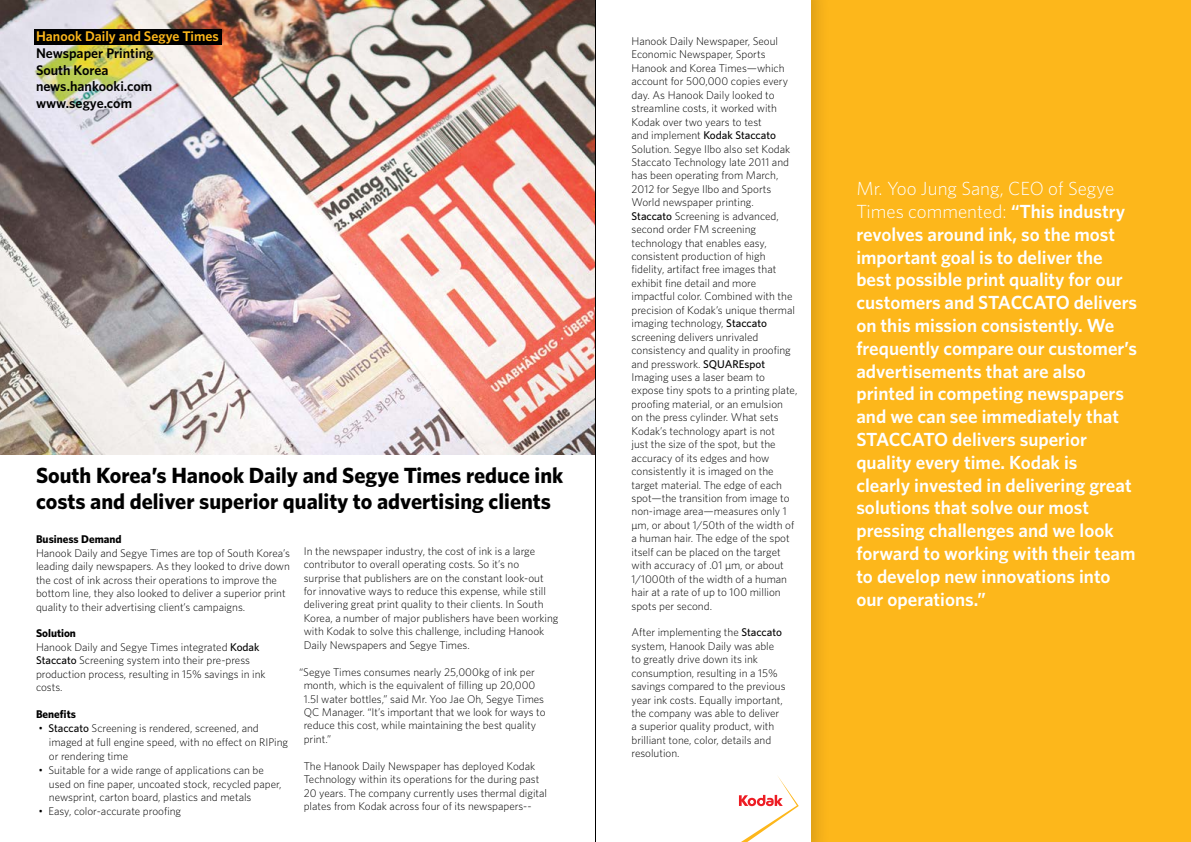
<style>
.page{position:relative;width:1191px;height:842px;background:#fff}
.page>*{position:absolute;margin:0;border:0;box-sizing:border-box;transform-origin:0 0}
.t1{font:700 22px/26.4px "Whitney K";color:#000}
.t2{font:600 19px/22.8px "Whitney K";color:#fff}
.t3{font:600 14px/16.8px "Whitney K";color:#000}
.t4{font:600 14px "Whitney K";color:#fdb71b}
.t5{font:300 11.2px/13.4px "Whitney K";color:#000}
.t6{font:700 11.2px "Whitney K";color:#000}
.s1{font-weight:500}
.s2{font-weight:700}
.s3{font-weight:300}
</style>
<div class="page">
<div style="left:810px;top:0;width:381px;height:842px;background:#fdb71b"></div>
<div style="left:0;top:0;width:831px;height:842px;background:#000;opacity:.15"></div>
<div style="left:0;top:0;width:810px;height:842px;background:#fff"></div>
<img style="left:0;top:0;width:595px;height:454px">
<div style="left:34px;top:29px;width:187px;height:16px;background:#000"></div>
<svg style="left:739px;top:776px;width:59px;height:66px"></svg>
<hr style="left:595px;top:0;width:1px;height:842px;background:#000">
<p class="t4" style="left:36px;top:27px;width:184px">Hanook Daily and Segye Times</p>
<p class="t3" style="left:36px;top:44px;width:119px">Newspaper Printing<br>South Korea news.hankooki.com www.segye.com</p>
<p class="t5" style="left:631px;top:34px;width:167px">Hanook Daily Newspaper, Seoul<br>Economic Newspaper, Sports<br>Hanook and Korea Times—which account for 500,000 copies every day. As Hanook Daily looked to streamline costs, it worked with<br>Kodak over two years to test<br>and implement <span class="s1">Kodak Staccato<br></span>Solution. Segye Ilbo also set Kodak<br>Staccato Technology late 2011 and has been operating from March,<br>2012 for Segye Ilbo and Sports<br>World newspaper printing.<br><span class="s1">Staccato</span> Screening is advanced, second order FM screening technology that enables easy, consistent production of high fidelity, artifact free images that exhibit fine detail and more impactful color. Combined with the precision of Kodak’s unique thermal imaging technology, <span class="s1">Staccato </span>screening delivers unrivaled consistency and quality in proofing and presswork. <span class="s1">SQUAREspot<br></span>Imaging uses a laser beam to expose tiny spots to a printing plate, proofing material, or an emulsion on the press cylinder. What sets<br>Kodak’s technology apart is not<br>just the size of the spot, but the accuracy of its edges and how consistently it is imaged on the target material. The edge of each spot—the transition from image to non-image area—measures only 1 µm, or about 1/50th of the width of a human hair. The edge of the spot itself can be placed on the target with accuracy of .01 µm, or about<br>1/1000th of the width of a human hair at a rate of up to 100 million spots per second.</p>
<p class="t5" style="left:631px;top:625px;width:156px">After implementing the <span class="s1">Staccato </span>system, Hanook Daily was able to greatly drive down its ink consumption, resulting in a 15% savings compared to the previous year ink costs. Equally important, the company was able to deliver a superior quality product, with brilliant tone, color, details and resolution.</p>
<h1 class="t1" style="left:36px;top:461px;width:529px">South Korea’s Hanook Daily and Segye Times reduce ink costs and deliver superior quality to advertising clients</h1>
<p class="t6" style="left:36px;top:532px;width:87px">Business Demand</p>
<p class="t5" style="left:36px;top:546px;width:255px">Hanook Daily and Segye Times are top of South Korea’s leading daily newspapers. As they looked to drive down the cost of ink across their operations to improve the bottom line, they also looked to deliver a superior print quality to their advertising client’s campaigns.</p>
<p class="t5" style="left:36px;top:626px;width:231px"><span class="s2">Solution<br></span>Hanook Daily and Segye Times integrated <span class="s1">Kodak<br>Staccato</span> Screening system into their pre-press production process, resulting in 15% savings in ink costs.</p>
<p class="t6" style="left:36px;top:707px;width:41px">Benefits</p>
<p class="t5" style="left:49px;top:721px;width:241px;line-height:13.7px;text-indent:-10px">• <span class="s1">Staccato</span> Screening is rendered, screened, and imaged at full engine speed, with no effect on RIPing or rendering time</p>
<p class="t5" style="left:49px;top:762px;width:234px;line-height:13.7px;text-indent:-10px">• Suitable for a wide range of applications can be used on fine paper, uncoated stock, recycled paper, newsprint, carton board, plastics and metals</p>
<p class="t5" style="left:39px;top:804px;width:144px">• Easy, color-accurate proofing</p>
<p class="t5" style="left:304px;top:544px;width:256px">In the newspaper industry, the cost of ink is a large contributor to overall operating costs. So it’s no surprise that publishers are on the constant look-out for innovative ways to reduce this expense, while still delivering great print quality to their clients. In South Korea, a number of major publishers have been working with Kodak to solve this challenge, including Hanook Daily Newspapers and Segye Times.</p>
<p class="t5" style="left:304px;top:665px;width:243px;text-indent:-5px">“Segye Times consumes nearly 25,000kg of ink per month, which is the equivalent of filling up 20,000<br>1.5l water bottles,” said Mr. Yoo Jae Oh, Segye Times QC Manager. “It’s important that we look for ways to reduce this cost, while maintaining the best quality print.”</p>
<p class="t5" style="left:304px;top:759px;width:245px">The Hanook Daily Newspaper has deployed Kodak Technology within its operations for the during past 20 years. The company currently uses thermal digital plates from Kodak across four of its newspapers--</p>
<p class="t2" style="left:856px;top:177px;width:282px"><span class="s3">Mr. Yoo Jung Sang, CEO of Segye<br>Times commented:</span> “This industry revolves around ink, so the most important goal is to deliver the best possible print quality for our customers and STACCATO delivers on this mission consistently. We frequently compare our customer’s advertisements that are also printed in competing newspapers and we can see immediately that<br>STACCATO delivers superior quality every time. Kodak is<br>clearly invested in delivering great solutions that solve our most pressing challenges and we look forward to working with their team to develop new innovations into our operations.”</p>
</div>
